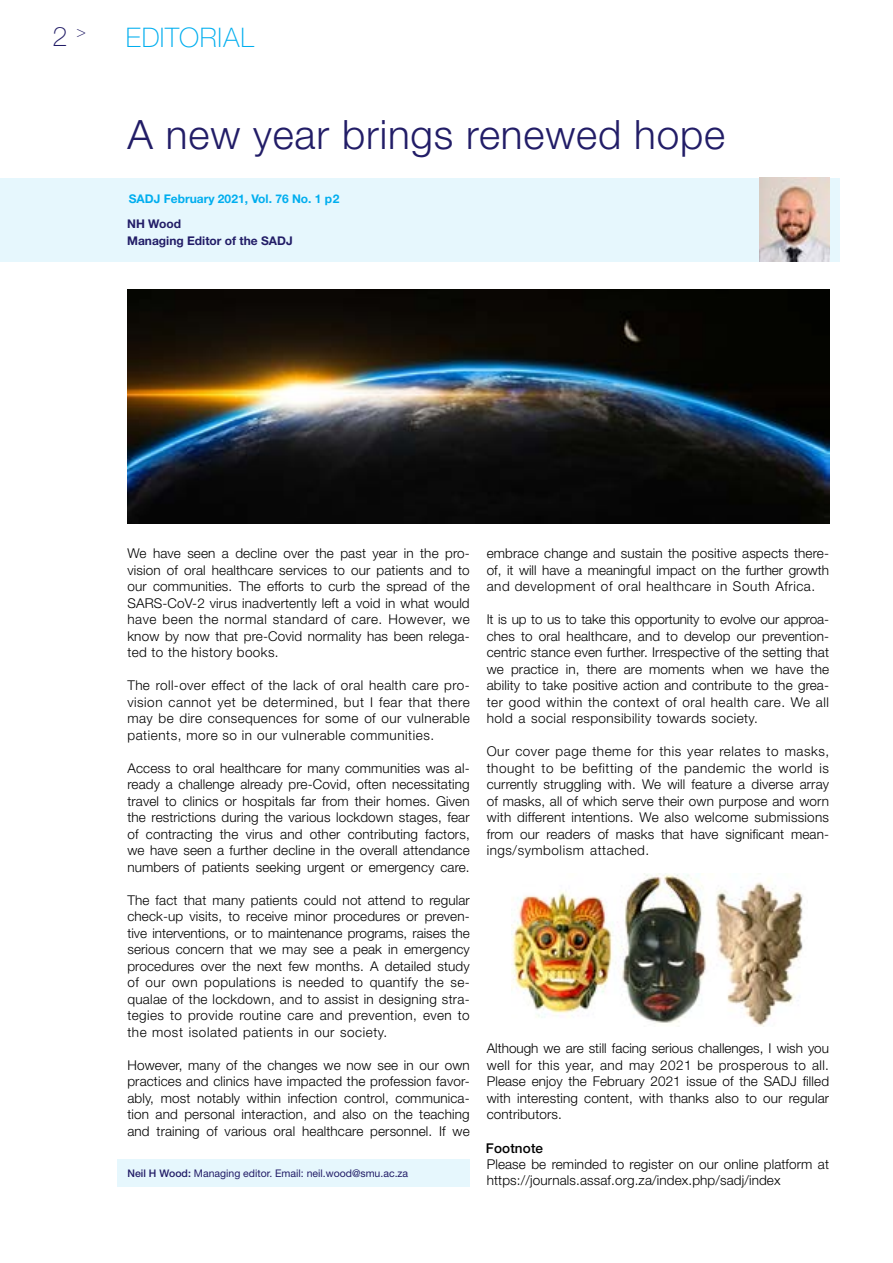
<style>
.page{position:relative;width:893px;height:1263px;background:#fff}
.page>*{position:absolute;margin:0;border:0;box-sizing:border-box;transform-origin:0 0}
.Title_RC_74_5{font:300 40.5px "Helvetica Neue LT Std";letter-spacing:.02em;color:#221d67}
.t1{font:100 27px "Helvetica Neue LT Std";letter-spacing:.025em;color:#00aeef}
.t2{font:100 27px "Helvetica Neue LT Std";color:#221d67}
.t3{font:100 15.75px "Helvetica Neue LT Std";color:#221d67}
.Text_Body_RC_74_5{font:300 13.5px/16.5px "Helvetica Neue LT Std";letter-spacing:.01em;color:#000;text-align:justify}
.Text_Subsubheader_Bl{font:500 13.5px "Helvetica Neue LT Std";letter-spacing:.01em;color:#000}
.Article_AuthorName{font:700 12px "Helvetica Neue LT Std";color:#221d67}
.Article_JournalName{font:700 12px "Helvetica Neue LT Std";color:#00aeef}
.Article_AuthorDetail{font:10.5px "Helvetica Neue LT Std";color:#221d67}
.s1{font-weight:500}
</style>
<div class="page">
<img style="left:512px;top:874px;width:291px;height:152px">
<img style="left:128px;top:289px;width:701px;height:234px">
<div style="left:118px;top:1159px;width:352px;height:27px;background:#e6f7fd"></div>
<div style="left:0;top:178px;width:839px;height:84px;background:#e6f7fd"></div>
<img style="left:760px;top:178px;width:69px;height:84px">
<h2 class="t2" style="left:53px;top:21px;width:17px">2</h2>
<h2 class="t1" style="left:126px;top:22px;width:130px">EDITORIAL</h2>
<p class="t3" style="left:76px;top:23px;width:11px">&gt;</p>
<p class="Title_RC_74_5" style="left:128px;top:110px;width:599px">A new year brings renewed hope</p>
<p class="Article_JournalName" style="left:129px;top:191px;width:212px">SADJ February 2021, Vol. 76 No. 1 p2</p>
<p class="Article_AuthorName" style="left:127px;top:216px;width:55px">NH Wood</p>
<p class="Article_AuthorName" style="left:127px;top:233px;width:167px">Managing Editor of the SADJ</p>
<p class="Text_Body_RC_74_5" style="left:127px;top:545px;width:344px">We have seen a decline over the past year in the pro&shy;vision of oral healthcare services to our patients and to our communities. The efforts to curb the spread of the SARS-CoV-2 virus inadvertently left a void in what would have been the normal standard of care. However, we know by now that pre-Covid normality has been relega&shy;ted to the history books.</p>
<p class="Text_Body_RC_74_5" style="left:127px;top:677px;width:344px">The roll-over effect of the lack of oral health care pro&shy;vision cannot yet be determined, but I fear that there may be dire consequences for some of our vulnerable patients, more so in our vulnerable communities.</p>
<p class="Text_Body_RC_74_5" style="left:127px;top:759px;width:344px">Access to oral healthcare for many communities was al&shy;ready a challenge already pre-Covid, often necessitating travel to clinics or hospitals far from their homes. Given the restrictions during the various lockdown stages, fear of contracting the virus and other contributing factors, we have seen a further decline in the overall attendance numbers of patients seeking urgent or emergency care.</p>
<p class="Text_Body_RC_74_5" style="left:127px;top:891px;width:344px">The fact that many patients could not attend to regular check-up visits, to receive minor procedures or preven&shy;tive interventions, or to maintenance programs, raises the serious concern that we may see a peak in emergency procedures over the next few months. A detailed study of our own populations is needed to quantify the se&shy;qualae of the lockdown, and to assist in designing stra&shy;tegies to provide routine care and prevention, even to the most isolated patients in our society.</p>
<p class="Text_Body_RC_74_5" style="left:127px;top:1056px;width:344px">However, many of the changes we now see in our own practices and clinics have impacted the profession favor&shy;ably, most notably within infection control, communica&shy;tion and personal interaction, and also on the teaching and training of various oral healthcare personnel. If we</p>
<p class="Article_AuthorDetail" style="left:128px;top:1167px;width:282px"><span class="s1">Neil H Wood:</span> Managing editor. Email: neil.wood@smu.ac.za</p>
<p class="Text_Body_RC_74_5" style="left:487px;top:545px;width:344px">embrace change and sustain the positive aspects there&shy;of, it will have a meaningful impact on the further growth and development of oral healthcare in South Africa.</p>
<p class="Text_Body_RC_74_5" style="left:487px;top:611px;width:344px">It is up to us to take this opportunity to evolve our approa&shy;ches to oral healthcare, and to develop our prevention&shy;centric stance even further. Irrespective of the setting that we practice in, there are moments when we have the ability to take positive action and contribute to the grea&shy;ter good within the context of oral health care. We all hold a social responsibility towards society.</p>
<p class="Text_Body_RC_74_5" style="left:487px;top:743px;width:344px">Our cover page theme for this year relates to masks, thought to be befitting of the pandemic the world is currently struggling with. We will feature a diverse array of masks, all of which serve their own purpose and worn with different intentions. We also welcome submissions from our readers of masks that have significant mean&shy;ings/symbolism attached.</p>
<p class="Text_Body_RC_74_5" style="left:487px;top:1040px;width:344px">Although we are still facing serious challenges, I wish you well for this year, and may 2021 be prosperous to all.<br>Please enjoy the February 2021 issue of the SADJ filled with interesting content, with thanks also to our regular contributors.</p>
<p class="Text_Body_RC_74_5" style="left:487px;top:1155px;width:344px">Please be reminded to register on our online platform at https://journals.assaf.org.za/index.php/sadj/index</p>
<p class="Text_Subsubheader_Bl" style="left:486px;top:1140px;width:59px">Footnote</p>
</div>
